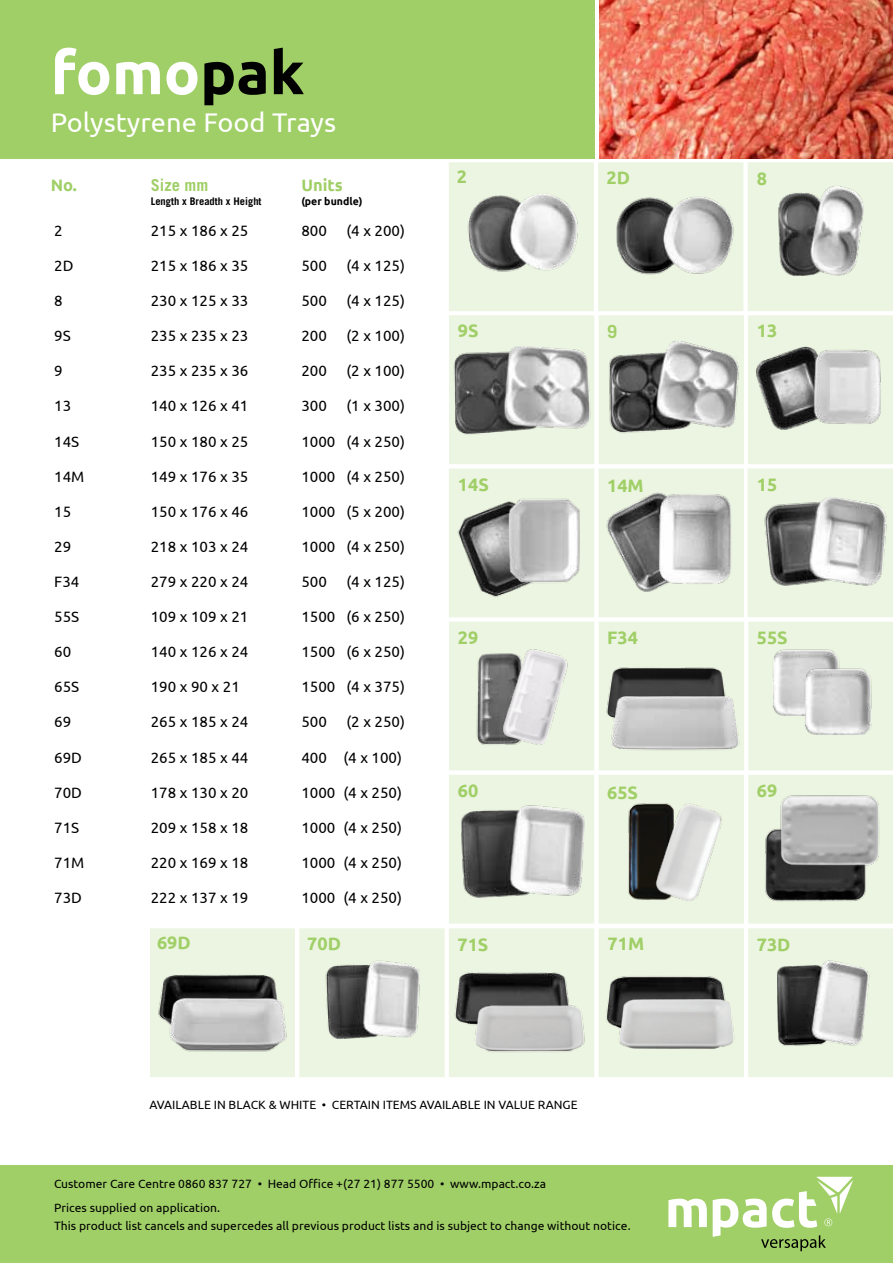
<style>
.page{position:relative;width:893px;height:1263px;background:#fff}
.page>*{position:absolute;margin:0;border:0;box-sizing:border-box;transform-origin:0 0}
.t1{font:700 60px "Ubuntu";color:#fff}
.t2{font:27px "Ubuntu";color:#fff}
.t3{font:700 18px "Ubuntu";color:#a0cf67}
.t4{font:700 18px "Trade Gothic";color:#a0cf67}
.t5{font:700 16.5px "Ubuntu";color:#a0cf67}
.t6{font:700 16.5px "Trade Gothic";color:#a0cf67}
.t7{font:15px "Ubuntu";color:#000}
.t8{font:12px/23.5px "Ubuntu";color:#000}
.t9{font:700 10.5px "Trade Gothic";color:#000}
.t10{font:700 10.5px "Ubuntu";color:#000}
.s1{color:#000}
</style>
<div class="page">
<div style="left:0;top:1165px;width:893px;height:98px;background:#a0cf67"></div>
<svg style="left:668px;top:1199px;width:39px;height:28px"></svg>
<svg style="left:713px;top:1177px;width:140px;height:74px"></svg>
<div style="left:449px;top:468px;width:145px;height:149px;background:#ecf5e1;border:2px solid #ecf5e1"></div>
<div style="left:598px;top:162px;width:145px;height:149px;background:#ecf5e1"></div>
<div style="left:449px;top:162px;width:145px;height:149px;background:#ecf5e1"></div>
<div style="left:599px;top:468px;width:145px;height:149px;background:#ecf5e1;border:2px solid #ecf5e1"></div>
<div style="left:0;top:0;width:594px;height:158px;background:#a0cf67"></div>
<img style="left:467px;top:194px;width:111px;height:78px">
<img style="left:616px;top:196px;width:118px;height:79px">
<div style="left:449px;top:315px;width:145px;height:149px;background:#ecf5e1"></div>
<div style="left:449px;top:622px;width:145px;height:148px;background:#ecf5e1"></div>
<div style="left:599px;top:622px;width:145px;height:148px;background:#ecf5e1"></div>
<div style="left:599px;top:315px;width:145px;height:149px;background:#ecf5e1"></div>
<div style="left:449px;top:775px;width:145px;height:148px;background:#ecf5e1"></div>
<div style="left:599px;top:775px;width:145px;height:149px;background:#ecf5e1"></div>
<img style="left:449px;top:335px;width:151px;height:109px">
<img style="left:628px;top:803px;width:18px;height:97px">
<img style="left:646px;top:803px;width:76px;height:98px">
<img style="left:449px;top:786px;width:145px;height:126px">
<img style="left:591px;top:478px;width:49px;height:130px">
<img style="left:640px;top:480px;width:108px;height:117px">
<img style="left:745px;top:485px;width:3px;height:115px">
<img style="left:449px;top:488px;width:36px;height:118px">
<img style="left:485px;top:480px;width:119px;height:126px">
<img style="left:476px;top:654px;width:8px;height:91px">
<img style="left:484px;top:649px;width:84px;height:96px">
<div style="left:299px;top:928px;width:146px;height:149px;background:#ecf5e1"></div>
<div style="left:150px;top:928px;width:145px;height:149px;background:#ecf5e1"></div>
<div style="left:449px;top:928px;width:145px;height:149px;background:#ecf5e1"></div>
<img style="left:325px;top:960px;width:95px;height:79px">
<div style="left:599px;top:928px;width:145px;height:149px;background:#ecf5e1"></div>
<svg style="left:748px;top:162px;width:145px;height:915px"></svg>
<img style="left:765px;top:954px;width:112px;height:98px">
<img style="left:609px;top:337px;width:135px;height:106px">
<img style="left:151px;top:962px;width:125px;height:78px">
<img style="left:449px;top:963px;width:119px;height:71px">
<img style="left:598px;top:969px;width:126px;height:67px">
<img style="left:599px;top:658px;width:125px;height:70px">
<img style="left:603px;top:685px;width:141px;height:76px">
<img style="left:160px;top:989px;width:135px;height:69px">
<img style="left:466px;top:996px;width:126px;height:66px">
<img style="left:611px;top:989px;width:133px;height:72px">
<img style="left:759px;top:825px;width:111px;height:80px">
<img style="left:774px;top:790px;width:110px;height:80px">
<img style="left:600px;top:0;width:293px;height:158px">
<h1 class="t1" style="left:51px;top:36px;width:255px">fomo<span class="s1">pak</span></h1>
<h2 class="t2" style="left:51px;top:106px;width:287px">Polystyrene Food Trays</h2>
<p class="t5" style="left:51px;top:176px;width:28px">No.</p>
<p class="t6" style="left:151px;top:175px;width:59px">Size mm</p>
<p class="t9" style="left:151px;top:195px;width:112px">Length x Breadth x Height</p>
<p class="t7" style="left:54px;top:222px;width:10px">2</p>
<p class="t7" style="left:54px;top:257px;width:21px">2D</p>
<p class="t7" style="left:54px;top:292px;width:10px">8</p>
<p class="t7" style="left:54px;top:327px;width:18px">9S</p>
<p class="t7" style="left:54px;top:362px;width:10px">9</p>
<p class="t7" style="left:54px;top:397px;width:19px">13</p>
<p class="t7" style="left:54px;top:432px;width:27px">14S</p>
<p class="t7" style="left:54px;top:467px;width:32px">14M</p>
<p class="t7" style="left:54px;top:502px;width:19px">15</p>
<p class="t7" style="left:54px;top:537px;width:19px">29</p>
<p class="t7" style="left:54px;top:573px;width:27px">F34</p>
<p class="t7" style="left:54px;top:608px;width:27px">55S</p>
<p class="t7" style="left:54px;top:643px;width:19px">60</p>
<p class="t7" style="left:54px;top:678px;width:27px">65S</p>
<p class="t7" style="left:54px;top:713px;width:19px">69</p>
<p class="t7" style="left:54px;top:748px;width:29px">69D</p>
<p class="t7" style="left:54px;top:783px;width:29px">70D</p>
<p class="t7" style="left:54px;top:818px;width:27px">71S</p>
<p class="t7" style="left:54px;top:853px;width:32px">71M</p>
<p class="t7" style="left:54px;top:888px;width:29px">73D</p>
<p class="t7" style="left:151px;top:222px;width:99px">215 x 186 x 25</p>
<p class="t7" style="left:151px;top:257px;width:99px">215 x 186 x 35</p>
<p class="t7" style="left:151px;top:292px;width:99px">230 x 125 x 33</p>
<p class="t7" style="left:151px;top:327px;width:99px">235 x 235 x 23</p>
<p class="t7" style="left:151px;top:362px;width:99px">235 x 235 x 36</p>
<p class="t7" style="left:151px;top:397px;width:99px">140 x 126 x 41</p>
<p class="t7" style="left:151px;top:432px;width:99px">150 x 180 x 25</p>
<p class="t7" style="left:151px;top:467px;width:99px">149 x 176 x 35</p>
<p class="t7" style="left:151px;top:502px;width:99px">150 x 176 x 46</p>
<p class="t7" style="left:151px;top:537px;width:99px">218 x 103 x 24</p>
<p class="t7" style="left:151px;top:573px;width:99px">279 x 220 x 24</p>
<p class="t7" style="left:151px;top:608px;width:99px">109 x 109 x 21</p>
<p class="t7" style="left:151px;top:643px;width:99px">140 x 126 x 24</p>
<p class="t7" style="left:151px;top:678px;width:91px">190 x 90 x 21</p>
<p class="t7" style="left:151px;top:713px;width:99px">265 x 185 x 24</p>
<p class="t7" style="left:151px;top:748px;width:99px">265 x 185 x 44</p>
<p class="t7" style="left:151px;top:783px;width:99px">178 x 130 x 20</p>
<p class="t7" style="left:151px;top:818px;width:99px">209 x 158 x 18</p>
<p class="t7" style="left:151px;top:853px;width:99px">220 x 169 x 18</p>
<p class="t7" style="left:151px;top:888px;width:99px">222 x 137 x 19</p>
<p class="t5" style="left:301px;top:176px;width:43px">Units</p>
<p class="t10" style="left:301px;top:195px;width:63px">(per bundle)</p>
<p class="t7" style="left:301px;top:222px;width:27px">800</p>
<p class="t7" style="left:346px;top:222px;width:60px">(4 x 200)</p>
<p class="t7" style="left:301px;top:257px;width:27px">500</p>
<p class="t7" style="left:346px;top:257px;width:60px">(4 x 125)</p>
<p class="t7" style="left:301px;top:292px;width:27px">500</p>
<p class="t7" style="left:346px;top:292px;width:60px">(4 x 125)</p>
<p class="t7" style="left:301px;top:327px;width:27px">200</p>
<p class="t7" style="left:346px;top:327px;width:60px">(2 x 100)</p>
<p class="t7" style="left:301px;top:362px;width:27px">200</p>
<p class="t7" style="left:346px;top:362px;width:60px">(2 x 100)</p>
<p class="t7" style="left:301px;top:397px;width:27px">300</p>
<p class="t7" style="left:346px;top:397px;width:60px">(1 x 300)</p>
<p class="t7" style="left:301px;top:432px;width:105px">1000 (4 x 250)</p>
<p class="t7" style="left:301px;top:467px;width:105px">1000 (4 x 250)</p>
<p class="t7" style="left:301px;top:502px;width:105px">1000 (5 x 200)</p>
<p class="t7" style="left:301px;top:537px;width:105px">1000 (4 x 250)</p>
<p class="t7" style="left:301px;top:573px;width:27px">500</p>
<p class="t7" style="left:346px;top:573px;width:60px">(4 x 125)</p>
<p class="t7" style="left:301px;top:608px;width:105px">1500 (6 x 250)</p>
<p class="t7" style="left:301px;top:643px;width:105px">1500 (6 x 250)</p>
<p class="t7" style="left:301px;top:678px;width:105px">1500 (4 x 375)</p>
<p class="t7" style="left:301px;top:713px;width:27px">500</p>
<p class="t7" style="left:346px;top:713px;width:60px">(2 x 250)</p>
<p class="t7" style="left:301px;top:748px;width:102px">400 (4 x 100)</p>
<p class="t7" style="left:301px;top:783px;width:102px">1000 (4 x 250)</p>
<p class="t7" style="left:301px;top:818px;width:102px">1000 (4 x 250)</p>
<p class="t7" style="left:301px;top:853px;width:102px">1000 (4 x 250)</p>
<p class="t7" style="left:301px;top:888px;width:102px">1000 (4 x 250)</p>
<p class="t3" style="left:457px;top:165px;width:12px">2</p>
<p class="t3" style="left:607px;top:166px;width:25px">2D</p>
<p class="t3" style="left:757px;top:167px;width:12px">8</p>
<p class="t3" style="left:458px;top:319px;width:22px">9S</p>
<p class="t4" style="left:607px;top:320px;width:12px">9</p>
<p class="t3" style="left:757px;top:319px;width:22px">13</p>
<p class="t3" style="left:458px;top:474px;width:32px">14S</p>
<p class="t3" style="left:607px;top:475px;width:38px">14M</p>
<p class="t3" style="left:757px;top:474px;width:22px">15</p>
<p class="t3" style="left:458px;top:627px;width:22px">29</p>
<p class="t3" style="left:757px;top:627px;width:32px">55S</p>
<p class="t3" style="left:607px;top:627px;width:32px">F34</p>
<p class="t3" style="left:458px;top:780px;width:22px">60</p>
<p class="t3" style="left:607px;top:781px;width:32px">65S</p>
<p class="t3" style="left:757px;top:780px;width:22px">69</p>
<p class="t3" style="left:157px;top:931px;width:35px">69D</p>
<p class="t3" style="left:307px;top:932px;width:35px">70D</p>
<p class="t3" style="left:457px;top:933px;width:32px">71S</p>
<p class="t3" style="left:608px;top:932px;width:38px">71M</p>
<p class="t3" style="left:757px;top:934px;width:35px">73D</p>
<p class="t8" style="left:150px;top:1092px;width:429px">AVAILABLE IN BLACK &amp; WHITE • CERTAIN ITEMS AVAILABLE IN VALUE RANGE</p>
<p class="t8" style="left:54px;top:1172px;width:494px">Customer Care Centre 0860 837 727 • Head Office +(27 21) 877 5500 • www.mpact.co.za<br>Prices supplied on application.</p>
<p class="t8" style="left:54px;top:1213px;width:578px">This product list cancels and supercedes all previous product lists and is subject to change without notice.</p>
</div>
